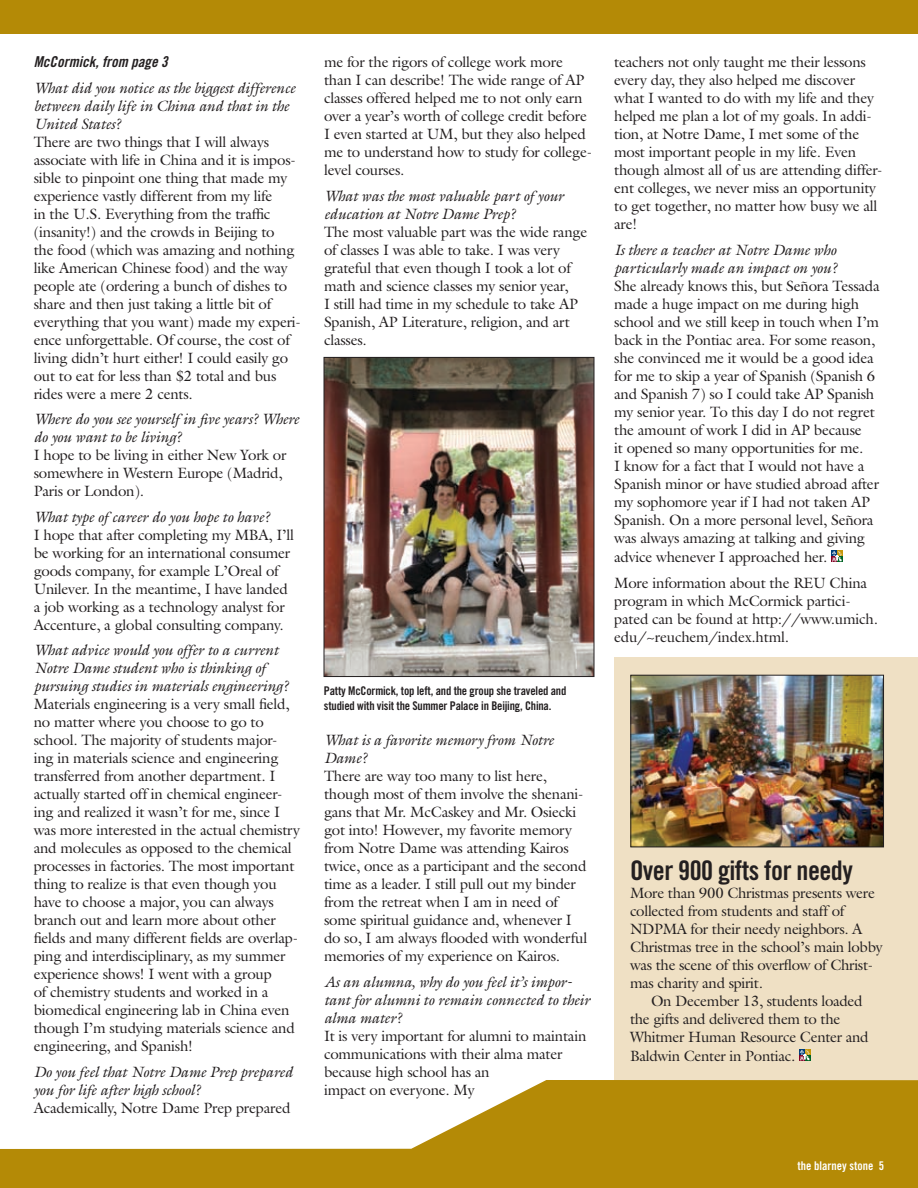
<style>
.page{position:relative;width:918px;height:1188px;background:#fff}
.page>*{position:absolute;margin:0;border:0;box-sizing:border-box;transform-origin:0 0}
.t1{font:27px "Trade Gothic Bold Cond Twenty";letter-spacing:-.02em;color:#231f20}
.t2{font:15px/18px "Galliard";letter-spacing:-.015em;color:#231f20}
.t3{font:italic 15px/18px "Galliard";letter-spacing:-.015em;color:#231f20}
.t4{font:15px "Trade Gothic Bold Cond Twenty Obl";color:#231f20}
.t5{font:12px/14.4px "Trade Gothic Bold Cond Twenty";letter-spacing:-.015em;color:#231f20}
.t6{font:12px "Trade Gothic Bold Cond Twenty";color:#fff}
</style>
<div class="page">
<div style="left:614px;top:657px;width:304px;height:432px;background:#efe0c4"></div>
<svg style="left:0;top:1080px;width:918px;height:108px;fill:#b48a06"></svg>
<div style="left:0;top:0;width:918px;height:34px;background:#b48a06"></div>
<svg style="left:831px;top:551px;width:12px;height:11px"></svg>
<img style="left:326px;top:359px;width:266px;height:316px">
<div style="left:324px;top:357px;width:270px;height:320px;border:1px solid #231f20"></div>
<svg style="left:799px;top:1049px;width:12px;height:12px"></svg>
<img style="left:633px;top:677px;width:249px;height:168px">
<div style="left:631px;top:675px;width:253px;height:172px;border:1px solid #231f20"></div>
<p class="t4" style="left:34px;top:53px;width:136px">McCormick, from page 3</p>
<p class="t3" style="left:34px;top:78px;width:263px">What did you notice as the biggest difference between daily life in China and that in the<br>United States?</p>
<p class="t2" style="left:34px;top:132px;width:269px">There are two things that I will always associate with life in China and it is impos&shy;sible to pinpoint one thing that made my experience vastly different from my life<br>in the U.S. Everything from the traffic (insanity!) and the crowds in Beijing to<br>the food (which was amazing and nothing like American Chinese food) and the way people ate (ordering a bunch of dishes to share and then just taking a little bit of everything that you want) made my experi&shy;ence unforgettable. Of course, the cost of living didn’t hurt either! I could easily go out to eat for less than $2 total and bus rides were a mere 2 cents.</p>
<p class="t3" style="left:34px;top:410px;width:267px">Where do you see yourself in five years? Where do you want to be living?</p>
<p class="t2" style="left:34px;top:446px;width:254px">I hope to be living in either New York or somewhere in Western Europe (Madrid,<br>Paris or London).</p>
<p class="t3" style="left:34px;top:507px;width:238px">What type of career do you hope to have?</p>
<p class="t2" style="left:34px;top:525px;width:262px">I hope that after completing my MBA, I’ll be working for an international consumer goods company, for example L’Oreal of Unilever. In the meantime, I have landed a job working as a technology analyst for Accenture, a global consulting company.</p>
<p class="t3" style="left:34px;top:641px;width:256px">What advice would you offer to a current<br>Notre Dame student who is thinking of pursuing studies in materials engineering?</p>
<p class="t2" style="left:34px;top:695px;width:268px">Materials engineering is a very small field, no matter where you choose to go to school. The majority of students major&shy;ing in materials science and engineering transferred from another department. I actually started off in chemical engineer&shy;ing and realized it wasn’t for me, since I was more interested in the actual chemistry and molecules as opposed to the chemical processes in factories. The most important thing to realize is that even though you have to choose a major, you can always branch out and learn more about other fields and many different fields are overlap&shy;ping and interdisciplinary, as my summer experience shows! I went with a group<br>of chemistry students and worked in a biomedical engineering lab in China even though I’m studying materials science and engineering, and Spanish!</p>
<p class="t3" style="left:34px;top:1062px;width:261px">Do you feel that Notre Dame Prep prepared you for life after high school?</p>
<p class="t2" style="left:34px;top:1098px;width:258px">Academically, Notre Dame Prep prepared</p>
<p class="t2" style="left:324px;top:53px;width:270px">me for the rigors of college work more than I can describe! The wide range of AP classes offered helped me to not only earn over a year’s worth of college credit before I even started at UM, but they also helped me to understand how to study for college&shy;level courses.</p>
<p class="t3" style="left:324px;top:187px;width:241px">What was the most valuable part of your education at Notre Dame Prep?</p>
<p class="t2" style="left:324px;top:222px;width:265px">The most valuable part was the wide range of classes I was able to take. I was very grateful that even though I took a lot of math and science classes my senior year,<br>I still had time in my schedule to take AP Spanish, AP Literature, religion, and art classes.</p>
<p class="t5" style="left:324px;top:684px;width:244px">Patty McCormick, top left, and the group she traveled and studied with visit the Summer Palace in Beijing, China.</p>
<p class="t3" style="left:324px;top:731px;width:231px">What is a favorite memory from Notre<br>Dame?</p>
<p class="t2" style="left:324px;top:767px;width:265px">There are way too many to list here, though most of them involve the shenani&shy;gans that Mr. McCaskey and Mr. Osiecki got into! However, my favorite memory from Notre Dame was attending Kairos twice, once as a participant and the second time as a leader. I still pull out my binder from the retreat when I am in need of some spiritual guidance and, whenever I do so, I am always flooded with wonderful memories of my experience on Kairos.</p>
<p class="t3" style="left:324px;top:973px;width:268px">As an alumna, why do you feel it’s impor&shy;tant for alumni to remain connected to their alma mater?</p>
<p class="t2" style="left:324px;top:1026px;width:264px">It is very important for alumni to maintain communications with their alma mater because high school has an<br>impact on everyone. My</p>
<p class="t2" style="left:614px;top:53px;width:270px">teachers not only taught me their lessons every day, they also helped me discover what I wanted to do with my life and they helped me plan a lot of my goals. In addi&shy;tion, at Notre Dame, I met some of the most important people in my life. Even though almost all of us are attending differ&shy;ent colleges, we never miss an opportunity to get together, no matter how busy we all are!</p>
<p class="t3" style="left:614px;top:241px;width:224px">Is there a teacher at Notre Dame who particularly made an impact on you?</p>
<p class="t2" style="left:614px;top:276px;width:267px">She already knows this, but Señora Tessada made a huge impact on me during high school and we still keep in touch when I’m back in the Pontiac area. For some reason, she convinced me it would be a good idea for me to skip a year of Spanish (Spanish 6 and Spanish 7) so I could take AP Spanish my senior year. To this day I do not regret the amount of work I did in AP because<br>it opened so many opportunities for me.<br>I know for a fact that I would not have a Spanish minor or have studied abroad after my sophomore year if I had not taken AP Spanish. On a more personal level, Señora was always amazing at talking and giving</p>
<p class="t2" style="left:614px;top:544px;width:254px;line-height:25.5px">advice whenever I approached her.<br>More information about the REU China</p>
<p class="t2" style="left:614px;top:591px;width:265px">program in which McCormick partici&shy;pated can be found at http://www.umich. edu/~reuchem/index.html.</p>
<h1 class="t1" style="left:630px;top:854px;width:224px">Over 900 gifts for needy</h1>
<p class="t2" style="left:630px;top:883px;width:254px">More than 900 Christmas presents were collected from students and staff of NDPMA for their needy neighbors. A Christmas tree in the school’s main lobby was the scene of this overflow of Christ&shy;mas charity and spirit.</p>
<p class="t2" style="left:630px;top:991px;width:240px;text-indent:21px">On December 13, students loaded the gifts and delivered them to the<br>Whitmer Human Resource Center and</p>
<p class="t2" style="left:630px;top:1047px;width:167px">Baldwin Center in Pontiac.</p>
<p class="t6" style="left:798px;top:1159px;width:88px">the blarney stone 5</p>
</div>
